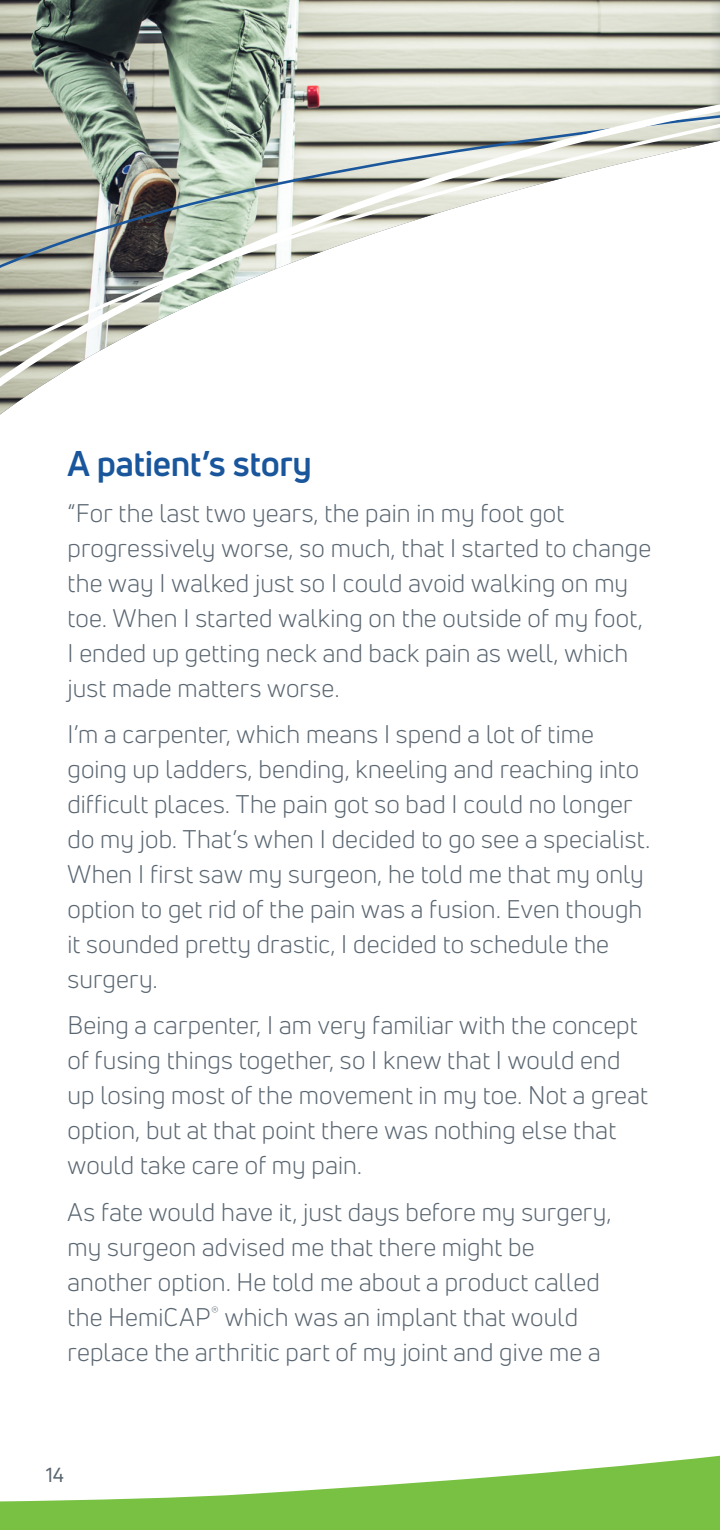
<style>
.page{position:relative;width:720px;height:1530px;background:#fff}
.page>*{position:absolute;margin:0;border:0;box-sizing:border-box;transform-origin:0 0}
.head_2{font:700 35px "Uni Neue";letter-spacing:-.01em;color:#1a569c}
.body{font:25px/35px "Uni Neue";letter-spacing:.005em;color:#5a6671}
.t1{font:20px "Uni Neue";color:#5a6671}
</style>
<div class="page">
<svg style="left:0;top:0;width:720px;height:415px"></svg>
<svg style="left:0;top:1455px;width:720px;height:75px;fill:#79c142"></svg>
<p class="head_2" style="left:68px;top:441px;width:246px">A patient’s story</p>
<p class="body" style="left:68px;top:495px;width:585px">“For the last two years, the pain in my foot got progressively worse, so much, that I started to change the way I walked just so I could avoid walking on my toe. When I started walking on the outside of my foot, I ended up getting neck and back pain as well, which just made matters worse.</p>
<p class="body" style="left:68px;top:717px;width:584px">I’m a carpenter, which means I spend a lot of time going up ladders, bending, kneeling and reaching into difficult places. The pain got so bad I could no longer do my job. That’s when I decided to go see a specialist.<br>When I first saw my surgeon, he told me that my only option to get rid of the pain was a fusion. Even though it sounded pretty drastic, I decided to schedule the surgery.</p>
<p class="body" style="left:68px;top:1008px;width:582px">Being a carpenter, I am very familiar with the concept of fusing things together, so I knew that I would end up losing most of the movement in my toe. Not a great option, but at that point there was nothing else that would take care of my pain.</p>
<p class="body" style="left:68px;top:1194px;width:546px">As fate would have it, just days before my surgery, my surgeon advised me that there might be another option. He told me about a product called the HemiCAP<sup>®</sup> which was an implant that would replace the arthritic part of my joint and give me a</p>
<p class="t1" style="left:46px;top:1463px;width:20px">14</p>
</div>
